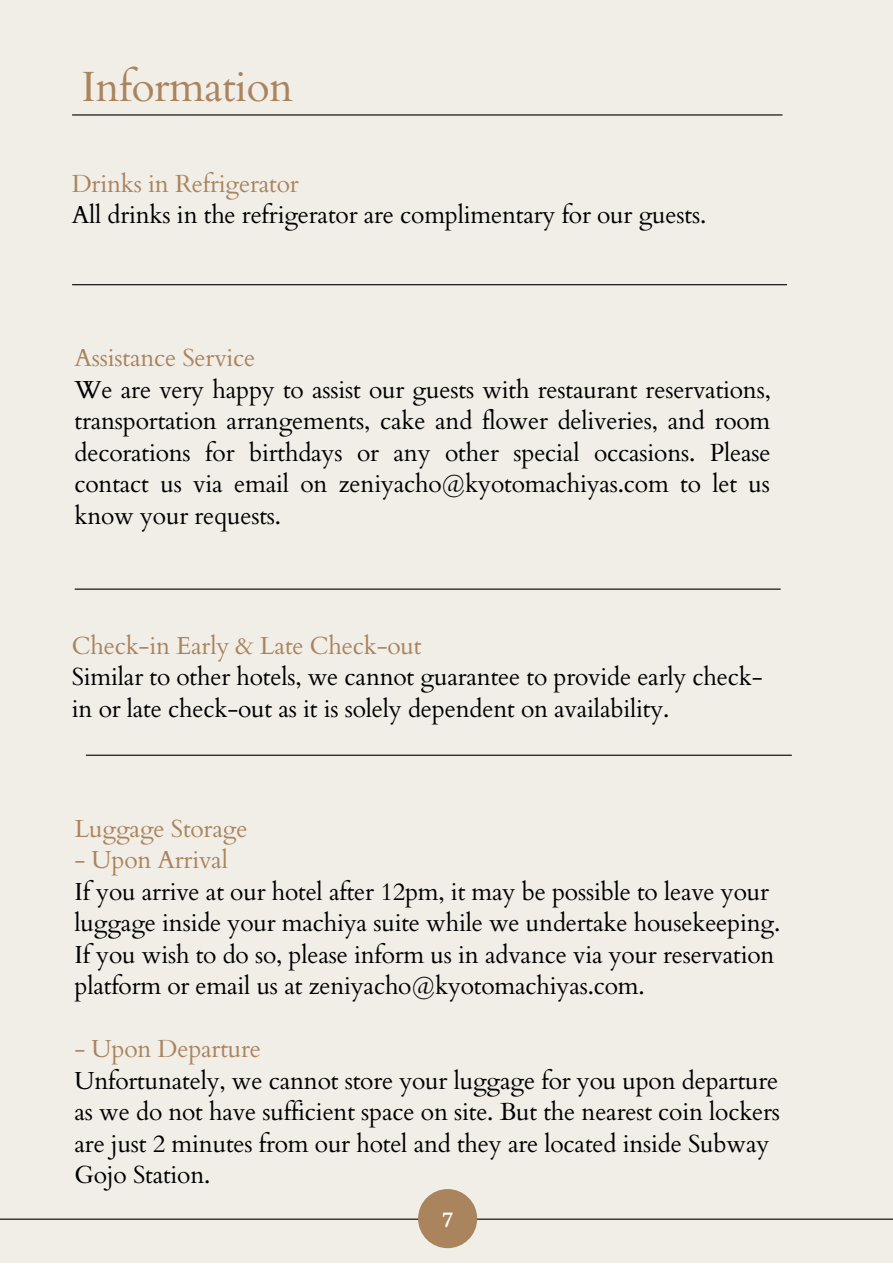
<style>
.page{position:relative;width:893px;height:1264px;background:#fff}
.page>*{position:absolute;margin:0;border:0;box-sizing:border-box;transform-origin:0 0}
.t1{font:42.3px "Cardo";letter-spacing:-.01em;color:#aa845d}
.t2{font:26.25px "Alice";color:#fff}
.t3{font:24.6px/31.5px "Cardo";letter-spacing:-.01em;color:#000}
.t4{font:24.6px "Cardo";letter-spacing:-.01em;color:#aa845d}
</style>
<div class="page">
<div style="left:0;top:0;width:892px;height:1262px;background:#f1eee8"></div>
<hr style="left:0;top:1218px;width:892px;height:1px;background:#000">
<div style="left:418px;top:1188px;width:59px;height:60px;background:#aa845d;border-radius:50%"></div>
<hr style="left:72px;top:284px;width:714px;height:1px;background:#000">
<hr style="left:72px;top:114px;width:710px;height:1px;background:#000">
<hr style="left:75px;top:588px;width:705px;height:1px;background:#000">
<hr style="left:86px;top:754px;width:705px;height:1px;background:#000">
<p class="t1" style="left:82px;top:59px;width:213px">Information</p>
<p class="t4" style="left:72px;top:167px;width:228px">Drinks in Refrigerator</p>
<p class="t3" style="left:72px;top:200px;width:636px">All drinks in the refrigerator are complimentary for our guests.</p>
<p class="t4" style="left:74px;top:342px;width:182px">Assistance Service</p>
<p class="t3" style="left:74px;top:374px;width:698px;text-align:justify">We are very happy to assist our guests with restaurant reservations, transportation arrangements, cake and flower deliveries, and room decorations for birthdays or any other special occasions. Please contact us via email on zeniyacho@kyotomachiyas.com to let us know your requests.</p>
<p class="t4" style="left:72px;top:629px;width:351px">Check-in Early &amp; Late Check-out</p>
<p class="t3" style="left:72px;top:661px;width:692px">Similar to other hotels, we cannot guarantee to provide early check&shy;in or late check-out as it is solely dependent on availability.</p>
<p class="t4" style="left:74px;top:812px;width:174px">Luggage Storage</p>
<p class="t4" style="left:74px;top:843px;width:155px">- Upon Arrival</p>
<p class="t3" style="left:74px;top:876px;width:707px">If you arrive at our hotel after 12pm, it may be possible to leave your luggage inside your machiya suite while we undertake housekeeping.<br>If you wish to do so, please inform us in advance via your reservation platform or email us at zeniyacho@kyotomachiyas.com.</p>
<p class="t4" style="left:74px;top:1032px;width:188px">- Upon Departure</p>
<p class="t3" style="left:74px;top:1065px;width:707px">Unfortunately, we cannot store your luggage for you upon departure as we do not have sufficient space on site. But the nearest coin lockers are just 2 minutes from our hotel and they are located inside Subway Gojo Station.</p>
<p class="t2" style="left:442px;top:1203px;width:13px">7</p>
</div>
